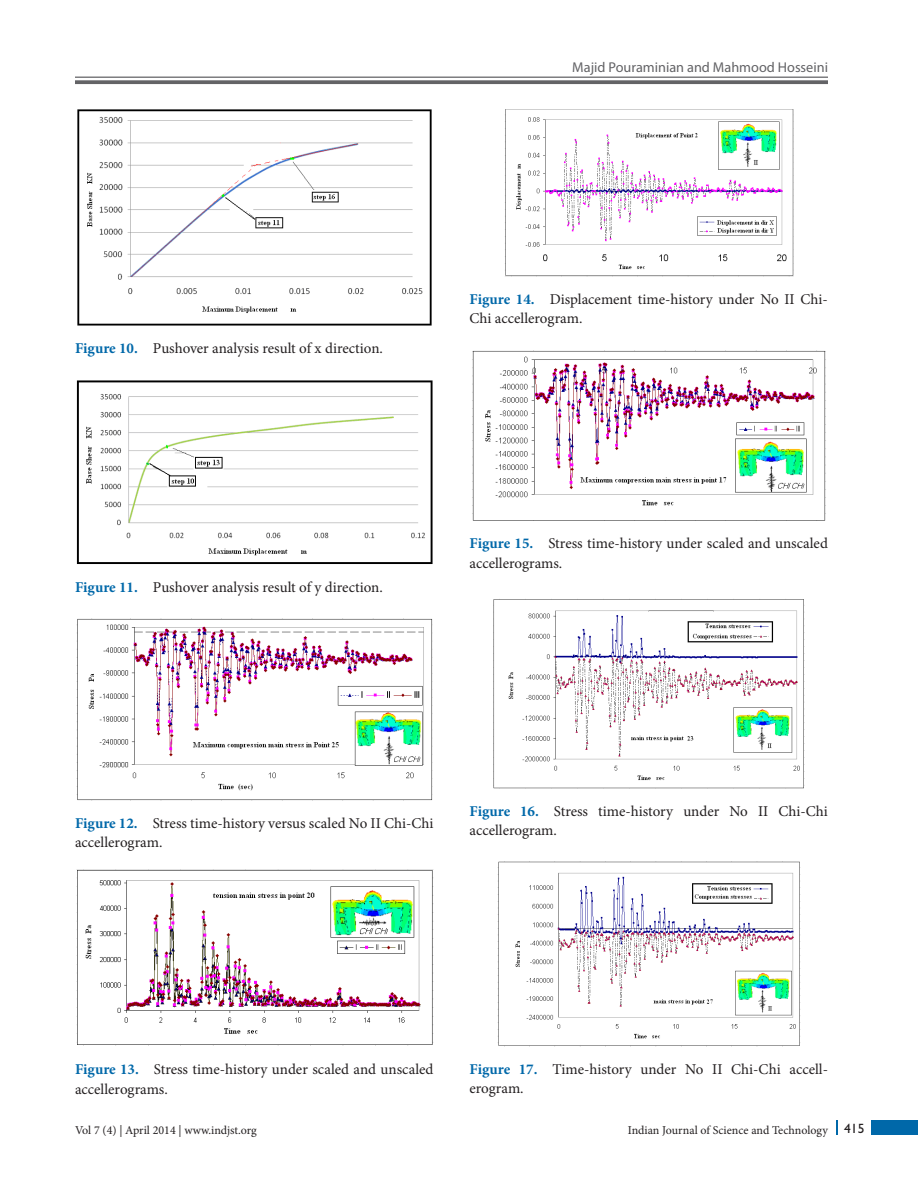
<style>
.page{position:relative;width:918px;height:1188px;background:#fff}
.page>*{position:absolute;margin:0;border:0;box-sizing:border-box;transform-origin:0 0}
.Fig_cap{font:15px/19.5px "Minion Pro";color:#231f20}
.t1{font:14.25px "Myriad Pro";color:#636366}
.t2{font:12px "Minion Pro";color:#231f20}
.s1{font-weight:700;color:#0068a9}
.s2{font-family:"Gill Sans";font-size:13.5px}
</style>
<div class="page">
<hr style="left:75px;top:77px;width:753px;height:1px;background:#636366">
<svg style="left:75px;top:80px;width:753px;height:4px;background:#6f6f72"></svg>
<div style="left:872px;top:1120px;width:46px;height:15px;background:#0068a9"></div>
<svg style="left:836px;top:1120px;width:1px;height:15px"></svg>
<img style="left:77px;top:109px;width:355px;height:217px">
<img style="left:76px;top:380px;width:357px;height:184px">
<img style="left:76px;top:619px;width:356px;height:181px">
<img style="left:76px;top:870px;width:357px;height:176px">
<img style="left:505px;top:110px;width:288px;height:166px">
<img style="left:472px;top:351px;width:354px;height:170px">
<img style="left:493px;top:599px;width:312px;height:189px">
<img style="left:497px;top:862px;width:303px;height:185px">
<p class="t1" style="left:572px;top:60px;width:257px">Majid Pouraminian and Mahmood Hosseini</p>
<p class="Fig_cap" style="left:75px;top:338px;width:310px"><span class="s1">Figure 10.</span> Pushover analysis result of x direction.</p>
<p class="Fig_cap" style="left:75px;top:577px;width:309px"><span class="s1">Figure 11.</span> Pushover analysis result of y direction.</p>
<p class="Fig_cap" style="left:470px;top:289px;width:360px"><span class="s1">Figure 14.</span> Displacement time-history under No II Chi-<br>Chi accellerogram.</p>
<p class="Fig_cap" style="left:470px;top:534px;width:360px"><span class="s1">Figure 15.</span> Stress time-history under scaled and unscaled accellerograms.</p>
<p class="Fig_cap" style="left:75px;top:813px;width:360px"><span class="s1">Figure 12.</span> Stress time-history versus scaled No II Chi-Chi accellerogram.</p>
<p class="Fig_cap" style="left:470px;top:801px;width:360px"><span class="s1">Figure 16.</span> Stress time-history under No II Chi-Chi accellerogram.</p>
<p class="Fig_cap" style="left:75px;top:1060px;width:360px"><span class="s1">Figure 13.</span> Stress time-history under scaled and unscaled accellerograms.</p>
<p class="Fig_cap" style="left:470px;top:1059px;width:358px"><span class="s1">Figure 17.</span> Time-history under No II Chi-Chi accell&shy;erogram.</p>
<p class="t2" style="left:75px;top:1123px;width:183px">Vol 7 (4) | April 2014 | www.indjst.org</p>
<p class="t2" style="left:628px;top:1123px;width:238px">Indian Journal of Science and Technology <span class="s2">415</span></p>
</div>
